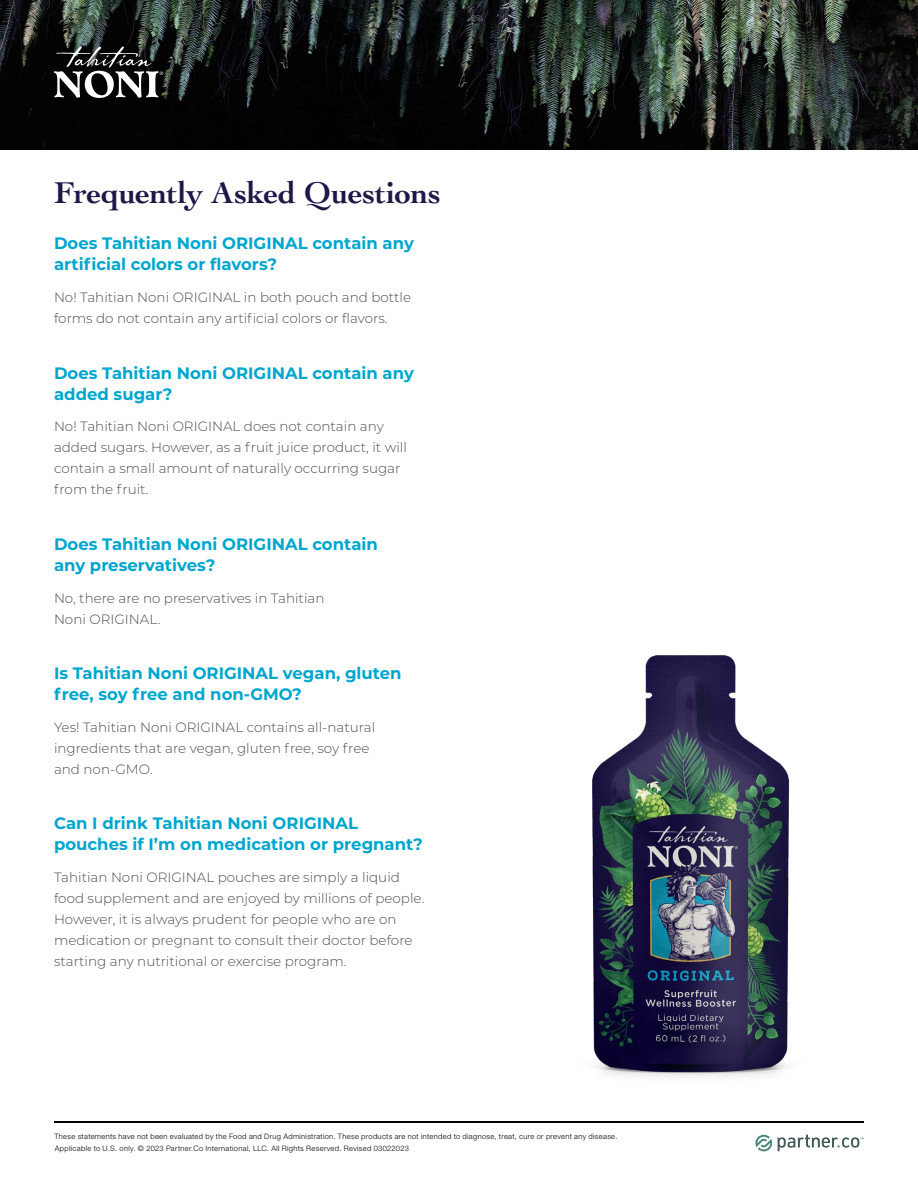
<style>
.page{position:relative;width:918px;height:1188px;background:#fff}
.page>*{position:absolute;margin:0;border:0;box-sizing:border-box;transform-origin:0 0}
.t1{font:700 31.5px "Cochin";letter-spacing:-.01em;color:#201747}
.t2{font:700 16.5px/21px "Montserrat";color:#00a6ce}
.t3{font:300 13.5px/21px "Montserrat";color:#4d4d4d}
.t4{font:300 7.5px/12px "Helvetica Neue LT Pro";letter-spacing:.045em;color:#000}
</style>
<div class="page">
<hr style="left:54px;top:1121px;width:810px;height:2px;background:#000">
<svg style="left:755px;top:1134px;width:109px;height:18px"></svg>
<img style="left:0;top:0;width:918px;height:149px">
<svg style="left:54px;top:46px;width:109px;height:52px"></svg>
<img style="left:592px;top:655px;width:198px;height:422px">
<h1 class="t1" style="left:54px;top:171px;width:388px">Frequently Asked Questions</h1>
<p class="t2" style="left:54px;top:232px;width:361px">Does Tahitian Noni ORIGINAL contain any artificial colors or flavors?</p>
<p class="t3" style="left:54px;top:286px;width:359px">No! Tahitian Noni ORIGINAL in both pouch and bottle forms do not contain any artificial colors or flavors.</p>
<p class="t2" style="left:54px;top:361px;width:361px">Does Tahitian Noni ORIGINAL contain any added sugar?</p>
<p class="t3" style="left:54px;top:416px;width:355px">No! Tahitian Noni ORIGINAL does not contain any added sugars. However, as a fruit juice product, it will contain a small amount of naturally occurring sugar from the fruit.</p>
<p class="t2" style="left:54px;top:533px;width:325px">Does Tahitian Noni ORIGINAL contain any preservatives?</p>
<p class="t3" style="left:54px;top:587px;width:272px">No, there are no preservatives in Tahitian<br>Noni ORIGINAL.</p>
<p class="t2" style="left:54px;top:662px;width:349px">Is Tahitian Noni ORIGINAL vegan, gluten free, soy free and non-GMO?</p>
<p class="t3" style="left:54px;top:716px;width:323px">Yes! Tahitian Noni ORIGINAL contains all-natural ingredients that are vegan, gluten free, soy free and non-GMO.</p>
<p class="t2" style="left:54px;top:812px;width:370px">Can I drink Tahitian Noni ORIGINAL pouches if I’m on medication or pregnant?</p>
<p class="t3" style="left:54px;top:867px;width:372px">Tahitian Noni ORIGINAL pouches are simply a liquid food supplement and are enjoyed by millions of people.<br>However, it is always prudent for people who are on medication or pregnant to consult their doctor before starting any nutritional or exercise program.</p>
<p class="t4" style="left:54px;top:1131px;width:565px">These statements have not been evaluated by the Food and Drug Administration. These products are not intended to diagnose, treat, cure or prevent any disease.<br>Applicable to U.S. only. © 2023 Partner.Co International, LLC. All Rights Reserved. Revised 03022023</p>
</div>
